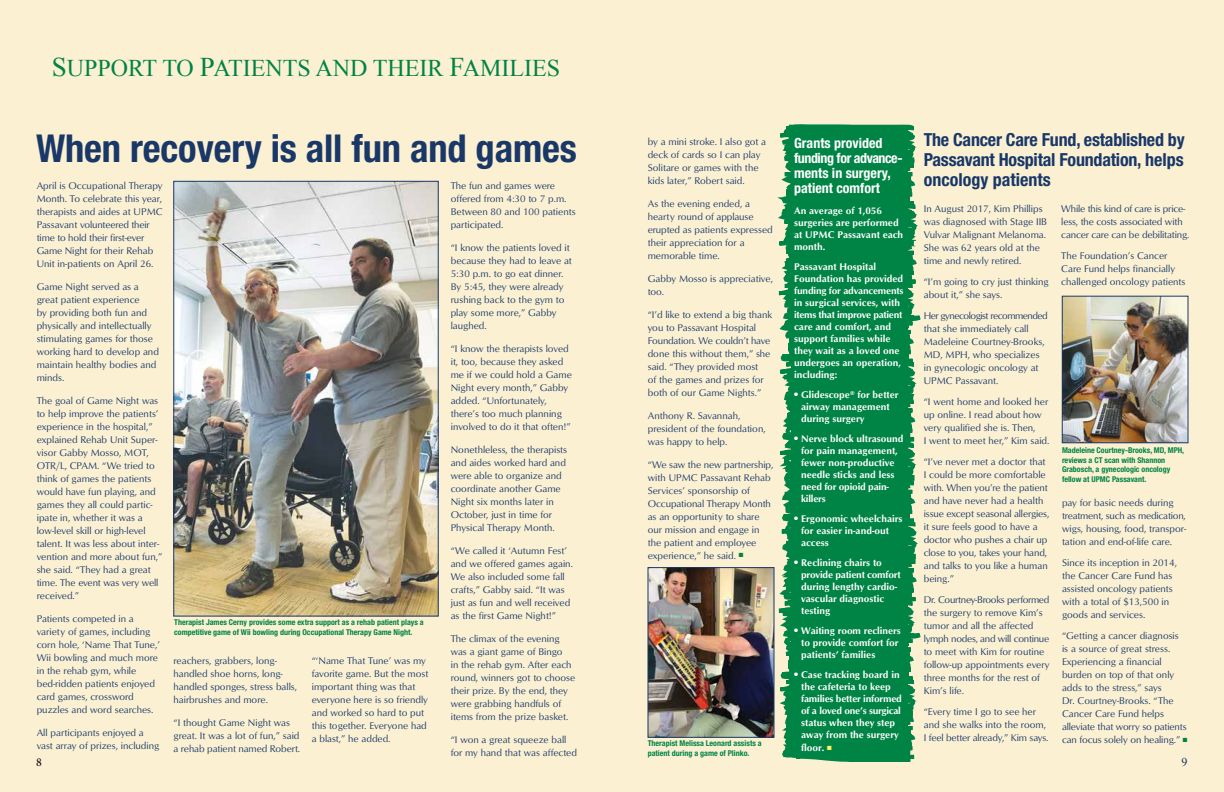
<style>
.page{position:relative;width:1224px;height:792px;background:#fbf0d2}
.page>*{position:absolute;margin:0;border:0;box-sizing:border-box;transform-origin:0 0}
.t1{font:700 condensed 38.5px "Helvetica Neue";letter-spacing:-.005em;color:#193868}
.t2{font:24px "Times New Roman";color:#008345}
.t3{font:700 condensed 18px/20px "Helvetica Neue";letter-spacing:-.01em;color:#193868;text-align:justify}
.t4{font:700 condensed 14px/15px "Helvetica Neue";color:#fff}
.t5{font:12px "Minion Pro";color:#000}
.t6{font:12px "Times New Roman";color:#193868}
.t7{font:10px/13px "Optimum Roman DTC";color:#193868}
.t8{font:10px/12px "Optimum Bold DTC";color:#fff}
.t9{font:700 condensed 8px/9.8px "Helvetica Neue";color:#008445}
.s1{font-size:27px}
.s2{color:#008445}
</style>
<div class="page">
<img style="left:1064px;top:298px;width:122px;height:143px">
<div style="left:1062px;top:296px;width:126px;height:147px;border:1px solid #193868"></div>
<div style="left:631px;top:117px;width:75px;height:502px;background:#fbf0d2"></div>
<div style="left:706px;top:0;width:313px;height:792px;background:#fbf0d2"></div>
<div style="left:791px;top:127px;width:117px;height:625px;background:#008445"></div>
<img style="left:176px;top:183px;width:260px;height:431px">
<div style="left:174px;top:181px;width:264px;height:435px;border:1px solid #193868"></div>
<img style="left:650px;top:569px;width:122px;height:167px">
<div style="left:648px;top:567px;width:126px;height:171px;border:1px solid #193868"></div>
<h2 class="t2" style="left:52px;top:52px;width:510px"><span class="s1">S</span>UPPORT TO <span class="s1">P</span>ATIENTS AND THEIR <span class="s1">F</span>AMILIES</h2>
<h3 class="t3" style="left:924px;top:130px;width:262px">The Cancer Care Fund, established by Passavant Hospital Foundation, helps oncology patients</h3>
<p class="t7" style="left:1061px;top:202px;width:130px">While this kind of care is price&shy;less, the costs associated with cancer care can be debilitating.</p>
<p class="t7" style="left:1061px;top:249px;width:126px">The Foundation’s Cancer<br>Care Fund helps financially challenged oncology patients</p>
<h1 class="t1" style="left:36px;top:125px;width:542px">When recovery is all fun and games</h1>
<p class="t7" style="left:37px;top:179px;width:128px">April is Occupational Therapy<br>Month. To celebrate this year, therapists and aides at UPMC<br>Passavant volunteered their time to hold their first-ever<br>Game Night for their Rehab<br>Unit in-patients on April 26.</p>
<p class="t7" style="left:37px;top:280px;width:124px">Game Night served as a great patient experience<br>by providing both fun and physically and intellectually stimulating games for those working hard to develop and maintain healthy bodies and minds.</p>
<p class="t7" style="left:37px;top:394px;width:127px">The goal of Game Night was to help improve the patients’ experience in the hospital,” explained Rehab Unit Super&shy;visor Gabby Mosso, MOT,<br>OTR/L, CPAM. “We tried to think of games the patients would have fun playing, and games they all could partic&shy;ipate in, whether it was a low-level skill or high-level talent. It was less about inter&shy;vention and more about fun,” she said. “They had a great time. The event was very well received.”</p>
<p class="t7" style="left:37px;top:612px;width:125px">Patients competed in a variety of games, including corn hole, ‘Name That Tune,’<br>Wii bowling and much more in the rehab gym, while bed-ridden patients enjoyed card games, crossword puzzles and word searches.</p>
<p class="t7" style="left:37px;top:726px;width:124px">All participants enjoyed a vast array of prizes, including</p>
<p class="t7" style="left:648px;top:135px;width:120px">by a mini stroke. I also got a deck of cards so I can play<br>Solitare or games with the kids later,” Robert said.</p>
<p class="t7" style="left:648px;top:197px;width:127px">As the evening ended, a hearty round of applause erupted as patients expressed their appreciation for a memorable time.</p>
<p class="t7" style="left:648px;top:272px;width:127px">Gabby Mosso is appreciative, too.</p>
<p class="t7" style="left:648px;top:308px;width:126px">“I’d like to extend a big thank you to Passavant Hospital<br>Foundation. We couldn’t have done this without them,” she said. “They provided most<br>of the games and prizes for both of our Game Nights.”</p>
<p class="t7" style="left:648px;top:409px;width:119px">Anthony R. Savannah, president of the foundation, was happy to help.</p>
<p class="t7" style="left:648px;top:458px;width:127px">“We saw the new partnership, with UPMC Passavant Rehab<br>Services’ sponsorship of<br>Occupational Therapy Month as an opportunity to share our mission and engage in the patient and employee experience,” he said. <span class="s2">■</span></p>
<h3 class="t4" style="left:794px;top:135px;width:110px">Grants provided funding for advance&shy;ments in surgery, patient comfort</h3>
<p class="t8" style="left:794px;top:205px;width:111px">An average of 1,056 surgeries are performed at UPMC Passavant each month.</p>
<p class="t8" style="left:794px;top:261px;width:111px">Passavant Hospital<br>Foundation has provided funding for advancements in surgical services, with items that improve patient care and comfort, and support families while they wait as a loved one undergoes an operation, including:</p>
<p class="t8" style="left:801px;top:389px;width:99px;text-indent:-7px">● Glidescope<sup>®</sup> for better airway management during surgery</p>
<p class="t8" style="left:801px;top:433px;width:104px;text-indent:-7px">● Nerve block ultrasound for pain management, fewer non-productive needle sticks and less need for opioid pain&shy;killers</p>
<p class="t8" style="left:801px;top:513px;width:103px;text-indent:-7px">● Ergonomic wheelchairs for easier in-and-out access</p>
<p class="t8" style="left:801px;top:557px;width:101px;text-indent:-7px">● Reclining chairs to provide patient comfort during lengthy cardio&shy;vascular diagnostic testing</p>
<p class="t8" style="left:801px;top:625px;width:101px;text-indent:-7px">● Waiting room recliners to provide comfort for patients’ families</p>
<p class="t8" style="left:801px;top:669px;width:102px;text-indent:-7px">● Case tracking board in the cafeteria to keep families better informed of a loved one’s surgical status when they step away from the surgery</p>
<p class="t8" style="left:801px;top:742px;width:32px">floor. <sup>■</sup></p>
<p class="t7" style="left:451px;top:179px;width:127px">The fun and games were offered from 4:30 to 7 p.m.<br>Between 80 and 100 patients participated.</p>
<p class="t7" style="left:451px;top:241px;width:123px">“I know the patients loved it because they had to leave at<br>5:30 p.m. to go eat dinner.<br>By 5:45, they were already rushing back to the gym to play some more,” Gabby laughed.</p>
<p class="t7" style="left:451px;top:342px;width:123px">“I know the therapists loved it, too, because they asked me if we could hold a Game<br>Night every month,” Gabby added. “Unfortunately, there’s too much planning involved to do it that often!”</p>
<p class="t7" style="left:451px;top:443px;width:118px">Nonethleless, the therapists and aides worked hard and were able to organize and coordinate another Game<br>Night six months later in<br>October, just in time for<br>Physical Therapy Month.</p>
<p class="t7" style="left:451px;top:544px;width:124px">“We called it ‘Autumn Fest’ and we offered games again.<br>We also included some fall crafts,” Gabby said. “It was just as fun and well received as the first Game Night!”</p>
<p class="t7" style="left:451px;top:632px;width:126px">The climax of the evening was a giant game of Bingo<br>in the rehab gym. After each round, winners got to choose their prize. By the end, they were grabbing handfuls of items from the prize basket.</p>
<p class="t7" style="left:451px;top:733px;width:128px">“I won a great squeeze ball for my hand that was affected</p>
<p class="t7" style="left:924px;top:202px;width:125px">In August 2017, Kim Phillips was diagnosed with Stage IIB<br>Vulvar Malignant Melanoma.<br>She was 62 years old at the time and newly retired.</p>
<p class="t7" style="left:924px;top:275px;width:127px">“I’m going to cry just thinking about it,” she says.</p>
<p class="t7" style="left:924px;top:309px;width:126px">Her gynecologist recommended that she immediately call<br>Madeleine Courtney-Brooks,<br>MD, MPH, who specializes in gynecologic oncology at<br>UPMC Passavant.</p>
<p class="t7" style="left:924px;top:395px;width:127px">“I went home and looked her up online. I read about how very qualified she is. Then,<br>I went to meet her,” Kim said.</p>
<p class="t7" style="left:924px;top:455px;width:127px">“I’ve never met a doctor that<br>I could be more comfortable with. When you’re the patient and have never had a health issue except seasonal allergies, it sure feels good to have a doctor who pushes a chair up close to you, takes your hand, and talks to you like a human being.”</p>
<p class="t7" style="left:924px;top:593px;width:127px">Dr. Courtney-Brooks performed the surgery to remove Kim’s tumor and all the affected lymph nodes, and will continue to meet with Kim for routine follow-up appointments every three months for the rest of<br>Kim’s life.</p>
<p class="t7" style="left:924px;top:705px;width:126px">“Every time I go to see her and she walks into the room,<br>I feel better already,” Kim says.</p>
<p class="t9" style="left:1062px;top:445px;width:124px">Madeleine Courtney-Brooks, MD, MPH, reviews a CT scan with Shannon<br>Grabosch, a gynecologic oncology fellow at UPMC Passavant.</p>
<p class="t7" style="left:1062px;top:496px;width:126px">pay for basic needs during treatment, such as medication, wigs, housing, food, transpor&shy;tation and end-of-life care.</p>
<p class="t7" style="left:1062px;top:556px;width:116px">Since its inception in 2014, the Cancer Care Fund has assisted oncology patients with a total of $13,500 in goods and services.</p>
<p class="t7" style="left:1062px;top:629px;width:127px">“Getting a cancer diagnosis is a source of great stress.<br>Experiencing a financial burden on top of that only adds to the stress,” says<br>Dr. Courtney-Brooks. “The<br>Cancer Care Fund helps alleviate that worry so patients can focus solely on healing.” <span class="s2">■</span></p>
<p class="t9" style="left:174px;top:617px;width:251px">Therapist James Cerny provides some extra support as a rehab patient plays a competitive game of Wii bowling during Occupational Therapy Game Night.</p>
<p class="t7" style="left:312px;top:654px;width:118px">“‘Name That Tune’ was my favorite game. But the most important thing was that everyone here is so friendly and worked so hard to put this together. Everyone had a blast,” he added.</p>
<p class="t7" style="left:174px;top:654px;width:125px">reachers, grabbers, long&shy;handled shoe horns, long&shy;handled sponges, stress balls, hairbrushes and more.</p>
<p class="t7" style="left:174px;top:716px;width:128px">“I thought Game Night was great. It was a lot of fun,” said a rehab patient named Robert.</p>
<p class="t9" style="left:648px;top:738px;width:115px">Therapist Melissa Leonard assists a patient during a game of Plinko.</p>
<p class="t5" style="left:36px;top:754px;width:7px">8</p>
<p class="t6" style="left:1182px;top:754px;width:7px">9</p>
</div>
